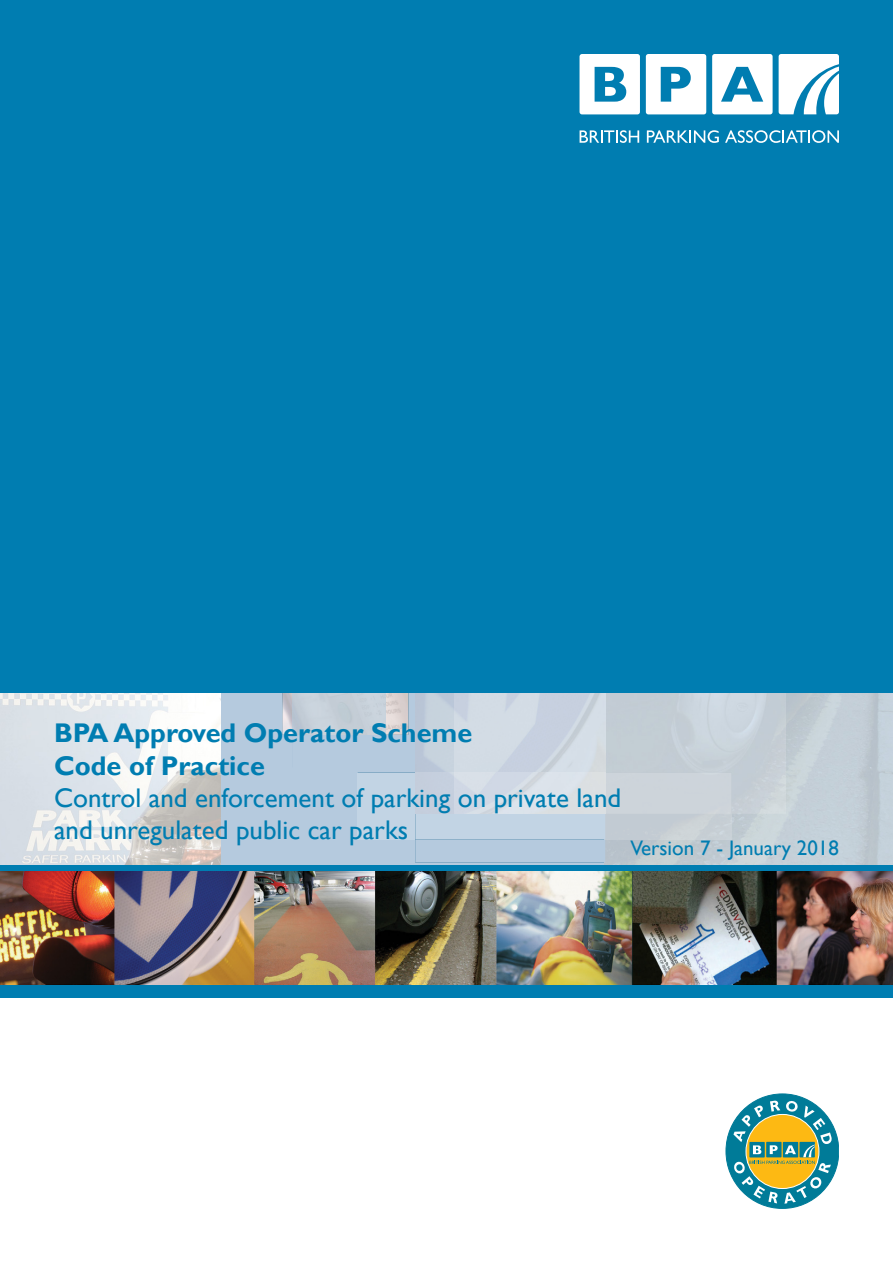
<style>
.page{position:relative;width:893px;height:1263px;background:#fff}
.page>*{position:absolute;margin:0;border:0;box-sizing:border-box;transform-origin:0 0}
.t1{font:27px/32.4px "Gill Sans";color:#007db1}
.t2{font:700 27px/32.4px "Gill Sans";color:#007db1}
.t3{font:21px "Gill Sans";color:#007db1}
</style>
<div class="page">
<svg style="left:221px;top:693px;width:384px;height:172px;background:#b8cadc"></svg>
<img style="left:0;top:693px;width:221px;height:172px">
<div style="left:293px;top:735px;width:92px;height:33px;background:#b5cade"></div>
<div style="left:358px;top:773px;width:57px;height:66px;background:#c2d4e4"></div>
<img style="left:606px;top:773px;width:126px;height:66px">
<svg style="left:415px;top:693px;width:191px;height:169px;background:#c8d4e1"></svg>
<img style="left:605px;top:690px;width:1px;height:83px">
<img style="left:605px;top:773px;width:1px;height:40px">
<hr style="left:454px;top:813px;width:151px;height:1px;background:#ccdbe9">
<div style="left:0;top:865px;width:893px;height:7px;background:#007db1"></div>
<div style="left:0;top:677px;width:893px;height:16px;background:#007db1"></div>
<div style="left:0;top:983px;width:893px;height:14px;background:#007db1"></div>
<img style="left:0;top:872px;width:893px;height:112px">
<div style="left:0;top:0;width:893px;height:689px;background:#007db1"></div>
<div style="left:726px;top:1094px;width:113px;height:114px;background:#007b98;border-radius:50%"></div>
<svg style="left:733px;top:1100px;width:99px;height:104px"></svg>
<svg style="left:579px;top:54px;width:61px;height:60px"></svg>
<svg style="left:646px;top:54px;width:60px;height:60px"></svg>
<svg style="left:712px;top:54px;width:61px;height:60px"></svg>
<svg style="left:580px;top:130px;width:59px;height:13px"></svg>
<svg style="left:647px;top:130px;width:72px;height:13px"></svg>
<svg style="left:725px;top:130px;width:114px;height:13px"></svg>
<svg style="left:779px;top:54px;width:60px;height:60px;background:#d4e9f1"></svg>
<p class="t2" style="left:54px;top:718px;width:420px">BPA Approved Operator Scheme<br>Code of Practice</p>
<p class="t1" style="left:54px;top:781px;width:569px">Control and enforcement of parking on private land and unregulated public car parks</p>
<p class="t3" style="left:630px;top:836px;width:210px">Version 7 - January 2018</p>
</div>
